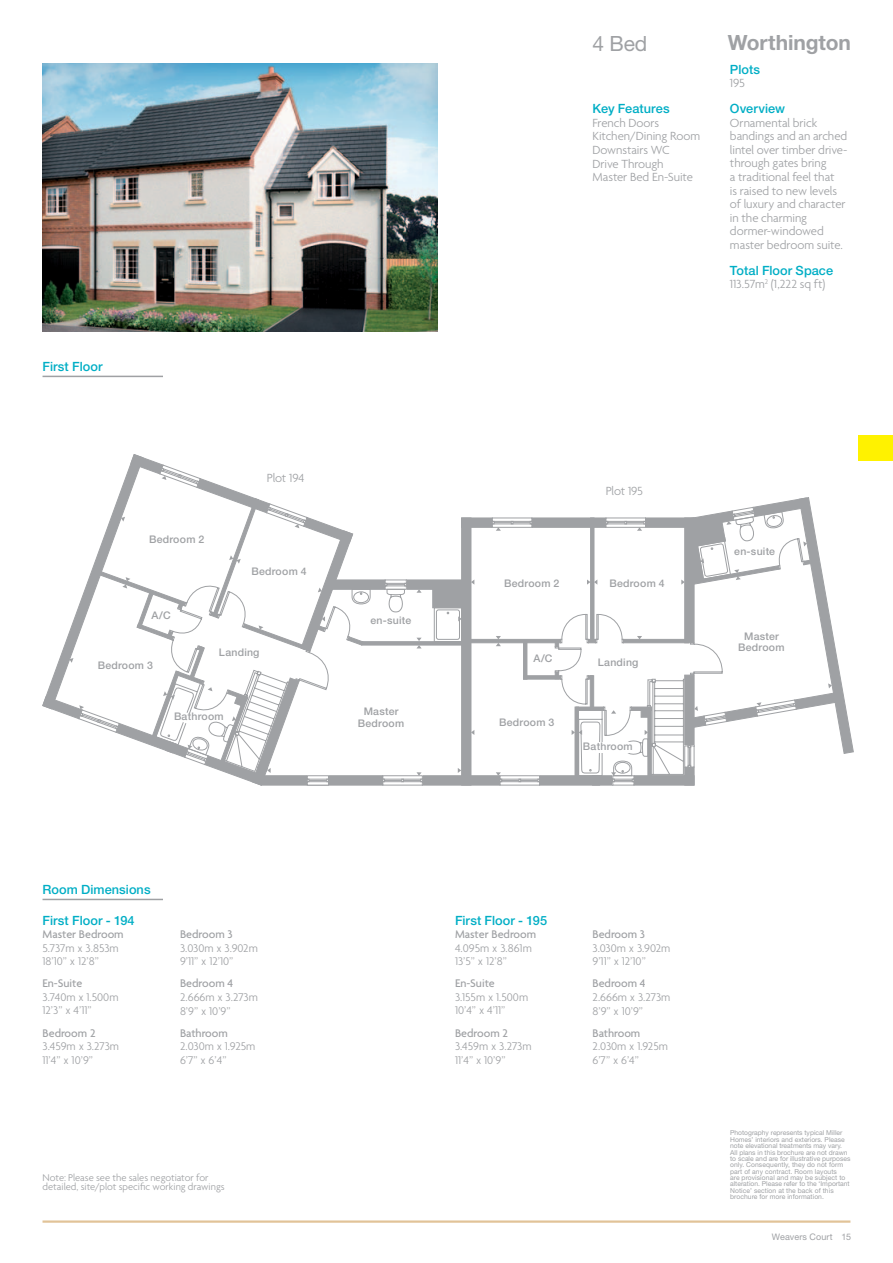
<style>
.page{position:relative;width:893px;height:1263px;background:#fff}
.page>*{position:absolute;margin:0;border:0;box-sizing:border-box;transform-origin:0 0}
.t1{font:700 21px "Helvetica Neue";letter-spacing:-.005em;color:#9fa1a4}
.t2{font:21px "Helvetica Neue";color:#9fa1a4}
.t3{font:300 12.75px/13.5px "Agenda";letter-spacing:-.005em;color:#9fa1a4}
.t4{font:500 12.75px "Helvetica Neue";letter-spacing:.005em;color:#00aec5}
.t5{font:300 12px/13.5px "Agenda";color:#9fa1a4}
.t6{font:500 12px "Agenda";color:#9fa1a4}
.t7{font:500 10.5px/11.2px "Helvetica Neue";letter-spacing:.02em;color:#9fa1a4;text-align:center}
.t8{font:300 10.5px/9px "Agenda";color:#9fa1a4}
.t9{font:9px "Helvetica Neue";letter-spacing:.015em;color:#9fa1a4}
.t10{font:6.75px/6.3px "Helvetica Neue";color:#9fa1a4}
</style>
<div class="page">
<img style="left:43px;top:64px;width:395px;height:268px">
<hr style="left:43px;top:1220px;width:807px;height:3px;background:#e1c398">
<svg style="left:363px;top:517px;width:332px;height:269px"></svg>
<svg style="left:363px;top:670px;width:322px;height:116px"></svg>
<svg style="left:471px;top:730px;width:3px;height:5px"></svg>
<svg style="left:458px;top:768px;width:3px;height:5px"></svg>
<svg style="left:496px;top:772px;width:44px;height:13px"></svg>
<svg style="left:382px;top:772px;width:41px;height:13px"></svg>
<svg style="left:492px;top:517px;width:40px;height:14px"></svg>
<svg style="left:496px;top:636px;width:5px;height:10px"></svg>
<svg style="left:416px;top:589px;width:6px;height:4px"></svg>
<svg style="left:416px;top:638px;width:6px;height:10px"></svg>
<svg style="left:605px;top:517px;width:41px;height:14px"></svg>
<svg style="left:637px;top:636px;width:5px;height:3px"></svg>
<svg style="left:681px;top:497px;width:173px;height:270px"></svg>
<svg style="left:471px;top:579px;width:3px;height:6px"></svg>
<svg style="left:587px;top:579px;width:10px;height:6px"></svg>
<svg style="left:458px;top:616px;width:4px;height:5px"></svg>
<svg style="left:572px;top:730px;width:10px;height:5px"></svg>
<svg style="left:645px;top:730px;width:3px;height:5px"></svg>
<svg style="left:611px;top:710px;width:5px;height:4px"></svg>
<svg style="left:611px;top:772px;width:23px;height:13px"></svg>
<div style="left:597px;top:742px;width:36px;height:11px;background:#fff"></div>
<svg style="left:43px;top:454px;width:320px;height:332px"></svg>
<hr style="left:43px;top:899px;width:120px;height:1px;background:#9fa1a4">
<hr style="left:43px;top:376px;width:120px;height:1px;background:#9fa1a4">
<div style="left:859px;top:435px;width:34px;height:26px;background:#fff200"></div>
<h2 class="t4" style="left:43px;top:359px;width:61px">First Floor</h2>
<h2 class="t3" style="left:267px;top:471px;width:39px">Plot 194</h2>
<h3 class="t7" style="left:149px;top:533px;width:57px">Bedroom 2</h3>
<h3 class="t7" style="left:152px;top:609px;width:20px">A/C</h3>
<h3 class="t7" style="left:98px;top:659px;width:57px">Bedroom 3</h3>
<h3 class="t7" style="left:251px;top:565px;width:57px">Bedroom 4</h3>
<h3 class="t7" style="left:219px;top:646px;width:42px">Landing</h3>
<h3 class="t7" style="left:174px;top:710px;width:51px">Bathroom</h3>
<h3 class="t7" style="left:370px;top:615px;width:42px">en-suite</h3>
<h3 class="t7" style="left:358px;top:706px;width:48px">Master<br>Bedroom</h3>
<h1 class="t2" style="left:592px;top:31px;width:56px">4 Bed</h1>
<h2 class="t4" style="left:592px;top:101px;width:79px">Key Features</h2>
<h2 class="t3" style="left:592px;top:116px;width:109px">French Doors<br>Kitchen/Dining Room<br>Downstairs WC<br>Drive Through<br>Master Bed En-Suite</h2>
<h1 class="t1" style="left:728px;top:30px;width:124px">Worthington</h1>
<h2 class="t4" style="left:730px;top:62px;width:32px">Plots</h2>
<h2 class="t3" style="left:730px;top:76px;width:17px">195</h2>
<h2 class="t4" style="left:730px;top:101px;width:57px">Overview</h2>
<h2 class="t3" style="left:730px;top:116px;width:119px">Ornamental brick bandings and an arched lintel over timber drive&shy;through gates bring<br>a traditional feel that<br>is raised to new levels of luxury and character in the charming dormer-windowed master bedroom suite.</h2>
<h2 class="t4" style="left:730px;top:263px;width:105px">Total Floor Space</h2>
<h2 class="t3" style="left:730px;top:277px;width:97px">113.57m<sup>2</sup> (1,222 sq ft)</h2>
<h2 class="t3" style="left:606px;top:483px;width:39px">Plot 195</h2>
<h3 class="t7" style="left:504px;top:577px;width:57px">Bedroom 2</h3>
<h3 class="t7" style="left:609px;top:577px;width:57px">Bedroom 4</h3>
<h3 class="t7" style="left:533px;top:653px;width:20px">A/C</h3>
<h3 class="t7" style="left:499px;top:716px;width:57px">Bedroom 3</h3>
<h3 class="t7" style="left:598px;top:656px;width:42px">Landing</h3>
<h3 class="t7" style="left:583px;top:740px;width:51px">Bathroom</h3>
<h3 class="t7" style="left:734px;top:545px;width:42px">en-suite</h3>
<h3 class="t7" style="left:738px;top:630px;width:48px">Master<br>Bedroom</h3>
<h2 class="t4" style="left:43px;top:882px;width:110px">Room Dimensions</h2>
<h2 class="t4" style="left:43px;top:913px;width:94px">First Floor - 194</h2>
<h3 class="t6" style="left:43px;top:927px;width:83px">Master Bedroom</h3>
<h3 class="t5" style="left:43px;top:941px;width:78px">5.737m x 3.853m<br>18’10” x 12’8”</h3>
<h3 class="t6" style="left:43px;top:976px;width:41px">En-Suite</h3>
<h3 class="t5" style="left:43px;top:990px;width:78px">3.740m x 1.500m<br>12’3” x 4’11”</h3>
<h3 class="t6" style="left:43px;top:1025px;width:55px">Bedroom 2</h3>
<h3 class="t5" style="left:43px;top:1039px;width:78px">3.459m x 3.273m<br>11’4” x 10’9”</h3>
<h3 class="t6" style="left:180px;top:927px;width:54px">Bedroom 3</h3>
<h3 class="t5" style="left:180px;top:941px;width:79px">3.030m x 3.902m<br>9’11” x 12’10”</h3>
<h3 class="t6" style="left:180px;top:976px;width:55px">Bedroom 4</h3>
<h3 class="t5" style="left:180px;top:990px;width:79px">2.666m x 3.273m<br>8’9” x 10’9”</h3>
<h3 class="t6" style="left:180px;top:1025px;width:49px">Bathroom</h3>
<h3 class="t5" style="left:180px;top:1039px;width:77px">2.030m x 1.925m<br>6’7” x 6’4”</h3>
<h3 class="t8" style="left:43px;top:1173px;width:184px">Note: Please see the sales negotiator for detailed, site/plot specific working drawings</h3>
<h2 class="t4" style="left:455px;top:913px;width:94px">First Floor - 195</h2>
<h3 class="t6" style="left:455px;top:927px;width:83px">Master Bedroom</h3>
<h3 class="t5" style="left:455px;top:941px;width:78px">4.095m x 3.861m<br>13’5” x 12’8”</h3>
<h3 class="t6" style="left:455px;top:976px;width:41px">En-Suite</h3>
<h3 class="t5" style="left:455px;top:990px;width:75px">3.155m x 1.500m<br>10’4” x 4’11”</h3>
<h3 class="t6" style="left:455px;top:1025px;width:55px">Bedroom 2</h3>
<h3 class="t5" style="left:455px;top:1039px;width:78px">3.459m x 3.273m<br>11’4” x 10’9”</h3>
<h3 class="t6" style="left:592px;top:927px;width:54px">Bedroom 3</h3>
<h3 class="t5" style="left:592px;top:941px;width:79px">3.030m x 3.902m<br>9’11” x 12’10”</h3>
<h3 class="t6" style="left:592px;top:976px;width:55px">Bedroom 4</h3>
<h3 class="t5" style="left:592px;top:990px;width:79px">2.666m x 3.273m<br>8’9” x 10’9”</h3>
<h3 class="t6" style="left:592px;top:1025px;width:49px">Bathroom</h3>
<h3 class="t5" style="left:592px;top:1039px;width:77px">2.030m x 1.925m<br>6’7” x 6’4”</h3>
<p class="t10" style="left:730px;top:1130px;width:122px">Photography represents typical Miller Homes’ interiors and exteriors. Please note elevational treatments may vary.<br>All plans in this brochure are not drawn to scale and are for illustrative purposes only. Consequently, they do not form part of any contract. Room layouts<br>are provisional and may be subject to alteration. Please refer to the ‘Important Notice’ section at the back of this brochure for more information.</p>
<h3 class="t9" style="left:772px;top:1232px;width:81px">Weavers Court 15</h3>
</div>
